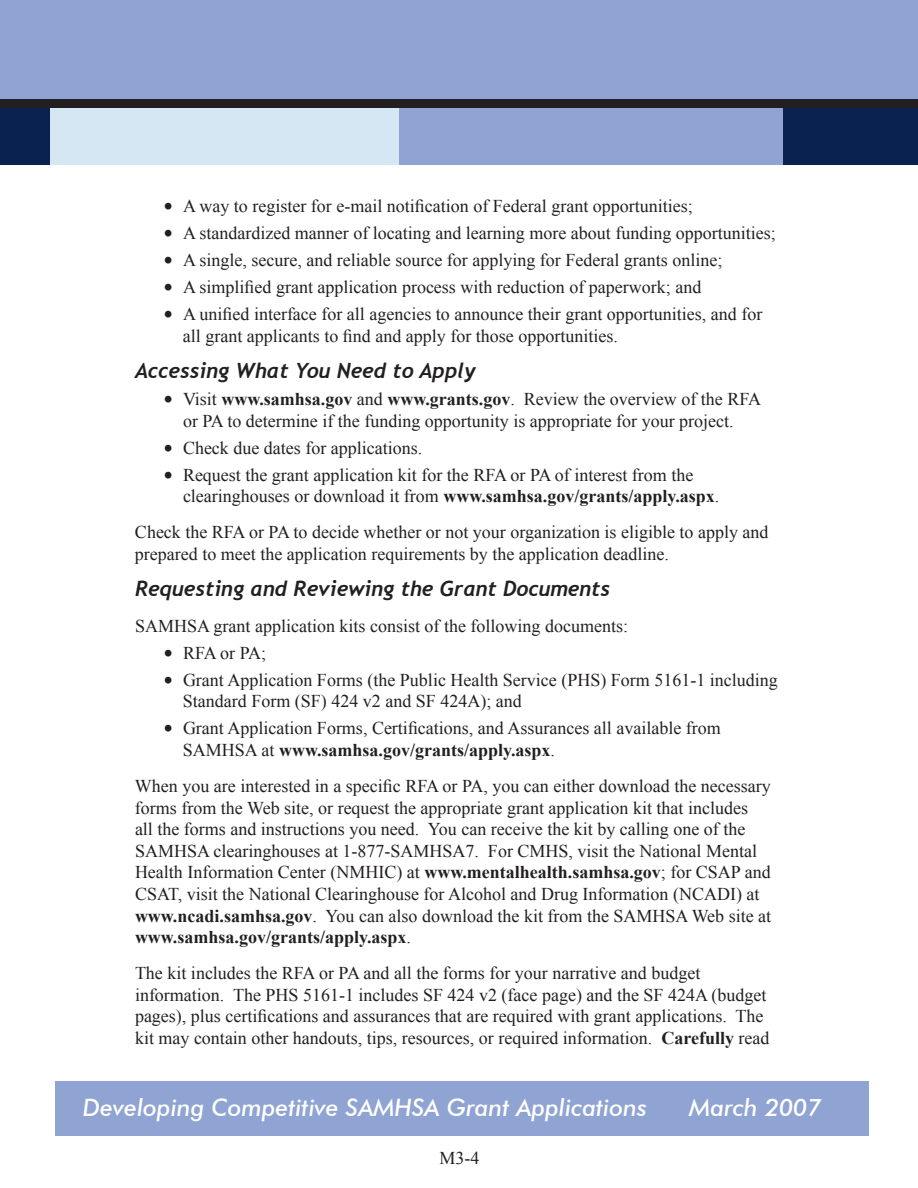
<style>
.page{position:relative;width:918px;height:1188px;background:#fff}
.page>*{position:absolute;margin:0;border:0;box-sizing:border-box;transform-origin:0 0}
.t1{font:italic 500 24px "Futura BT";color:#fff}
.t2{font:italic 700 21px "Trebuchet";color:#231f20}
.t3{font:18px/21.6px "Times New Roman";color:#231f20}
.s1{font-size:27px}
.s2{font-weight:700}
</style>
<div class="page">
<div style="left:0;top:0;width:918px;height:105px;background:#8fa4d2"></div>
<div style="left:0;top:100px;width:918px;height:10px;background:#231f20"></div>
<div style="left:399px;top:109px;width:388px;height:56px;background:#8fa4d2"></div>
<div style="left:42px;top:109px;width:357px;height:56px;background:#d6e7f4"></div>
<div style="left:0;top:109px;width:50px;height:56px;background:#09224f"></div>
<div style="left:783px;top:109px;width:135px;height:56px;background:#09224f"></div>
<div style="left:56px;top:1082px;width:813px;height:54px;background:#8fa4d2"></div>
<p class="t3" style="left:164px;top:195px;width:531px"><span class="s1">•</span> A way to register for e-mail notification of Federal grant opportunities;</p>
<p class="t3" style="left:164px;top:222px;width:614px"><span class="s1">•</span> A standardized manner of locating and learning more about funding opportunities;</p>
<p class="t3" style="left:164px;top:249px;width:560px"><span class="s1">•</span> A single, secure, and reliable source for applying for Federal grants online;</p>
<p class="t3" style="left:164px;top:276px;width:539px"><span class="s1">•</span> A simplified grant application process with reduction of paperwork; and</p>
<p class="t3" style="left:183px;top:303px;width:581px;text-indent:-19px"><span class="s1">•</span> A unified interface for all agencies to announce their grant opportunities, and for all grant applicants to find and apply for those opportunities.</p>
<h3 class="t2" style="left:135px;top:358px;width:342px">Accessing What You Need to Apply</h3>
<p class="t3" style="left:164px;top:388px;width:599px;text-align:center"><span class="s1">•</span> Visit <span class="s2">www.samhsa.gov</span> and <span class="s2">www.grants.gov</span>. Review the overview of the RFA or PA to determine if the funding opportunity is appropriate for your project.</p>
<p class="t3" style="left:164px;top:436px;width:260px"><span class="s1">•</span> Check due dates for applications.</p>
<p class="t3" style="left:183px;top:463px;width:538px;text-indent:-19px"><span class="s1">•</span> Request the grant application kit for the RFA or PA of interest from the clearinghouses or download it from <span class="s2">www.samhsa.gov/grants/apply.aspx</span>.</p>
<p class="t3" style="left:135px;top:521px;width:635px">Check the RFA or PA to decide whether or not your organization is eligible to apply and prepared to meet the application requirements by the application deadline.</p>
<h3 class="t2" style="left:135px;top:575px;width:477px">Requesting and Reviewing the Grant Documents</h3>
<p class="t3" style="left:135px;top:615px;width:495px">SAMHSA grant application kits consist of the following documents:</p>
<p class="t3" style="left:164px;top:642px;width:104px"><span class="s1">•</span> RFA or PA;</p>
<p class="t3" style="left:183px;top:669px;width:596px;text-indent:-19px"><span class="s1">•</span> Grant Application Forms (the Public Health Service (PHS) Form 5161-1 including<br>Standard Form (SF) 424 v2 and SF 424A); and</p>
<p class="t3" style="left:183px;top:717px;width:539px;text-indent:-19px"><span class="s1">•</span> Grant Application Forms, Certifications, and Assurances all available from<br>SAMHSA at <span class="s2">www.samhsa.gov/grants/apply.aspx</span>.</p>
<p class="t3" style="left:135px;top:775px;width:638px">When you are interested in a specific RFA or PA, you can either download the necessary forms from the Web site, or request the appropriate grant application kit that includes<br>all the forms and instructions you need. You can receive the kit by calling one of the SAMHSA clearinghouses at 1-877-SAMHSA7. For CMHS, visit the National Mental Health Information Center (NMHIC) at <span class="s2">www.mentalhealth.samhsa.gov</span>; for CSAP and CSAT, visit the National Clearinghouse for Alcohol and Drug Information (NCADI) at <span class="s2">www.ncadi.samhsa.gov</span>. You can also download the kit from the SAMHSA Web site at <span class="s2">www.samhsa.gov/grants/apply.aspx</span>.</p>
<p class="t3" style="left:135px;top:962px;width:636px">The kit includes the RFA or PA and all the forms for your narrative and budget information. The PHS 5161-1 includes SF 424 v2 (face page) and the SF 424A (budget pages), plus certifications and assurances that are required with grant applications. The kit may contain other handouts, tips, resources, or required information. <span class="s2">Carefully</span> read</p>
<p class="t1" style="left:83px;top:1093px;width:565px">Developing Competitive SAMHSA Grant Applications</p>
<p class="t1" style="left:689px;top:1093px;width:134px">March 2007</p>
<p class="t3" style="left:439px;top:1147px;width:41px">M3-4</p>
</div>
